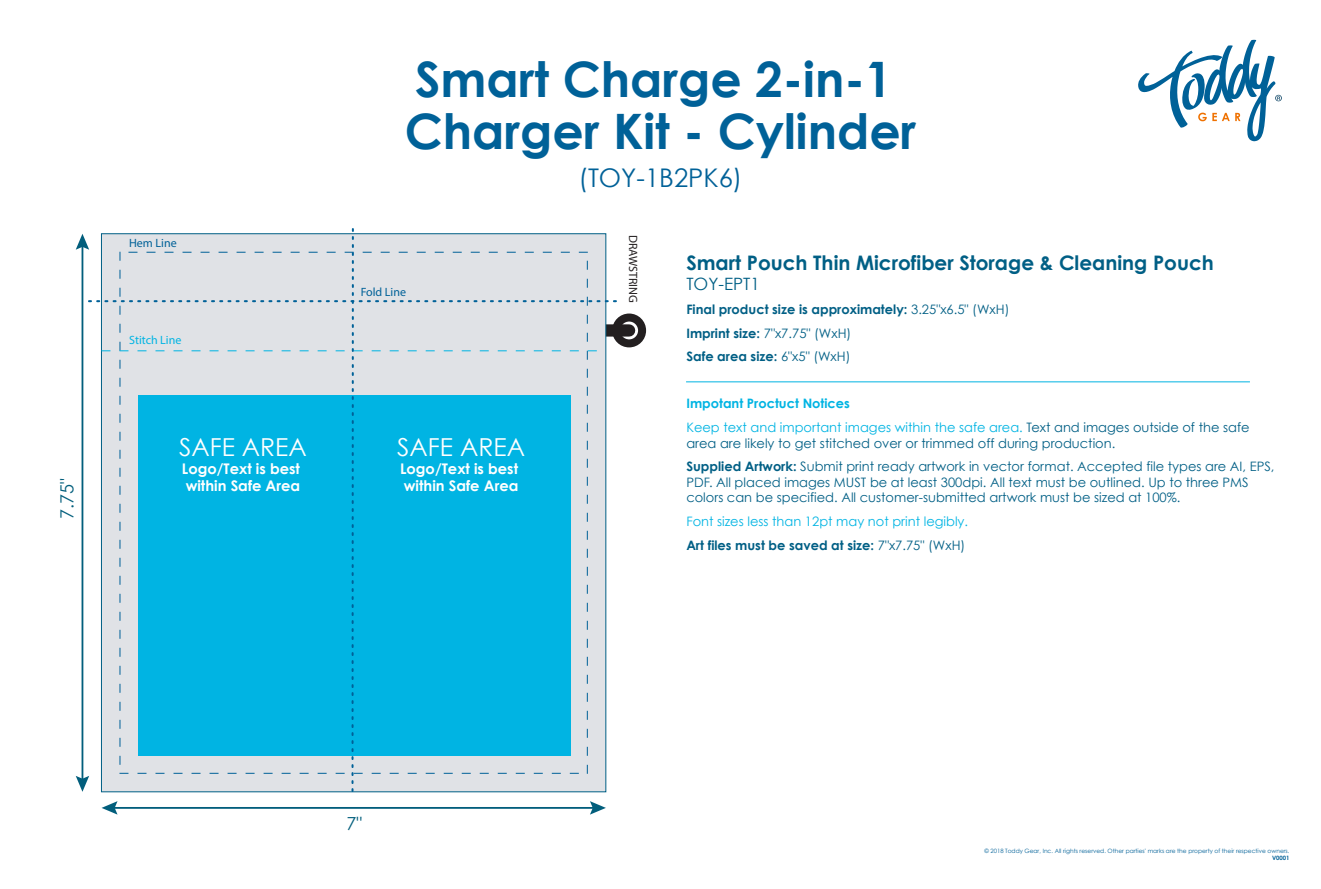
<style>
.page{position:relative;width:1321px;height:889px;background:#fff}
.page>*{position:absolute;margin:0;border:0;box-sizing:border-box;transform-origin:0 0}
.t1{font:700 48.9px/51.9px "Century Gothic";color:#006198}
.t2{font:25.7px "Century Gothic";color:#006198}
.t3{font:24.8px "Century Gothic";color:#fff}
.t4{font:700 20px "Century Gothic";color:#005f85}
.t5{font:18px "Century Gothic";color:#025e7c}
.t6{font:17px "Century Gothic";color:#005f85}
.t7{font:700 14.7px/17.6px "Century Gothic";color:#fff}
.t8{font:13px/23.6px "Century Gothic";color:#005f85}
.t9{font:13px/23.6px "Century Gothic";color:#00b4e3}
.t10{font:700 13px/23.6px "Century Gothic";color:#005f85}
.t11{font:12px "Myriad Pro";color:#006198}
.t12{font:12px "Myriad Pro";color:#231f20}
.t13{font:12px "Myriad Pro";color:#00b4e3}
.t14{font:5.9px "Century Gothic";color:#006198}
.t15{font:700 5.9px "Century Gothic";color:#006198}
.s1{font-weight:400}
.s2{font-weight:700}
.s3{color:#005f85}
.s4{font-weight:700;color:#005f85}
</style>
<div class="page">
<svg style="left:1138px;top:40px;width:143px;height:101px"></svg>
<div style="left:612px;top:313px;width:34px;height:34px;border:8px solid #231f20;border-radius:50%"></div>
<hr style="left:686px;top:381px;width:563px;height:1px;background:#00b4e3">
<svg style="left:76px;top:228px;width:542px;height:587px;background:#70cbe5"></svg>
<h3 class="t5" style="left:56px;top:519px;width:42px;rotate:-90deg">7.75"</h3>
<p class="t11" style="left:129px;top:236px;width:49px">Hem Line</p>
<p class="t13" style="left:129px;top:333px;width:54px">Stitch Line</p>
<h3 class="t3" style="left:179px;top:432px;width:129px">SAFE AREA</h3>
<p class="t7" style="left:182px;top:459px;width:120px">Logo/Text is best within Safe Area</p>
<h1 class="t1" style="left:404px;top:52px;width:513px">Smart Charge 2-in-1<br>Charger Kit - Cylinder</h1>
<h2 class="t2" style="left:578px;top:162px;width:165px">(TOY-1B2PK6)</h2>
<p class="t11" style="left:360px;top:285px;width:47px">Fold Line</p>
<h3 class="t3" style="left:397px;top:432px;width:129px">SAFE AREA</h3>
<p class="t7" style="left:400px;top:459px;width:120px">Logo/Text is best within Safe Area</p>
<p class="t12" style="left:640px;top:235px;width:70px;rotate:90deg">DRAWSTRING</p>
<h3 class="t4" style="left:686px;top:251px;width:529px">Smart Pouch Thin Microfiber Storage &amp; Cleaning Pouch</h3>
<h3 class="t6" style="left:686px;top:274px;width:75px">TOY-EPT1</h3>
<p class="t10" style="left:686px;top:297px;width:324px">Final product size is approximately: <span class="s1">3.25"x6.5" (WxH)<br></span>Imprint size: <span class="s1">7"x7.75" (WxH)<br></span>Safe area size: <span class="s1">6"x5" (WxH)</span></p>
<p class="t9" style="left:686px;top:392px;width:564px"><span class="s2">Impotant Proctuct Notices<br></span>Keep text and important images within the safe area. <span class="s3">Text and images outside of the safe</span></p>
<p class="t8" style="left:686px;top:431px;width:589px">area are likely to get stitched over or trimmed off during production.<br><span class="s2">Supplied Artwork:</span> Submit print ready artwork in vector format. Accepted file types are AI, EPS,</p>
<p class="t8" style="left:686px;top:474px;width:563px;line-height:15.6px">PDF. All placed images MUST be at least 300dpi. All text must be outlined. Up to three PMS colors can be specified. All customer-submitted artwork must be sized at 100%.</p>
<p class="t9" style="left:686px;top:509px;width:283px">Font sizes less than 12pt may not print legibly.<br><span class="s4">Art files must be saved at size:</span> <span class="s3">7"x7.75" (WxH)</span></p>
<h3 class="t5" style="left:346px;top:812px;width:17px">7"</h3>
<p class="t14" style="left:984px;top:847px;width:306px">© 2018 Toddy Gear, Inc. All rights reserved. Other parties' marks are the property of their respective owners.</p>
<p class="t15" style="left:1271px;top:854px;width:19px">V0001</p>
</div>
